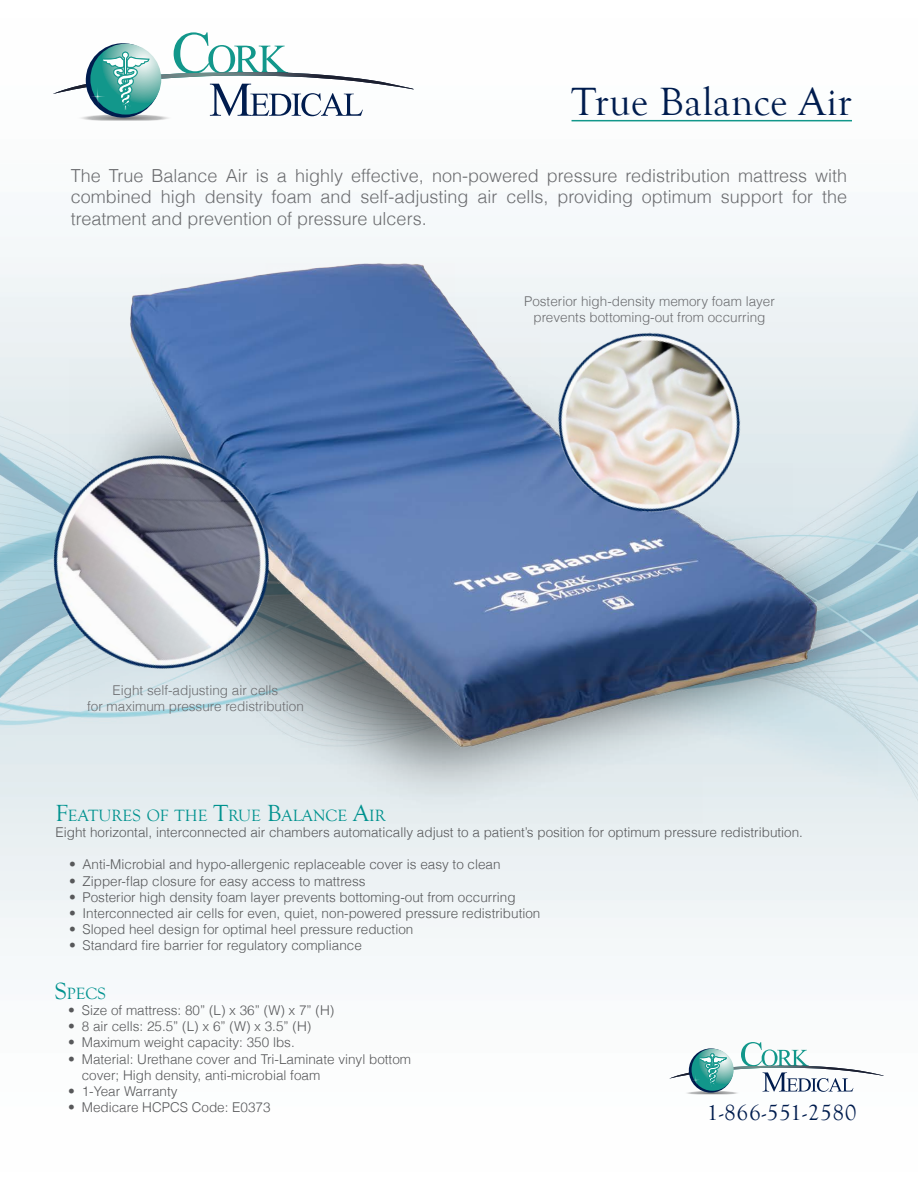
<style>
.page{position:relative;width:918px;height:1188px;background:#fff}
.page>*{position:absolute;margin:0;border:0;box-sizing:border-box;transform-origin:0 0}
.Product_Name{font:40.5px "Goudy Old Style T";letter-spacing:.015em;color:#001c4e}
.t1{font:22.5px "Goudy Old Style T";letter-spacing:.05em;color:#001c4e}
.t2{font:300 18px/21.6px "Helvetica";color:#6c6d70;text-align:justify}
.t3{font:16.8px "Goudy Old Style T";color:#00928f}
.t4{font:300 13.5px/16.2px "Helvetica";color:#57585a}
.t5{font:300 13.5px/16.2px "Helvetica";color:#6c6d70;text-align:center}
.s1{font-size:24px}
</style>
<div class="page">
<img style="left:0;top:119px;width:918px;height:976px">
<img style="left:59px;top:244px;width:832px;height:624px">
<hr style="left:572px;top:120px;width:280px;height:1px;background:#12978b">
<img style="left:529px;top:304px;width:241px;height:237px">
<img style="left:15px;top:415px;width:313px;height:304px">
<svg style="left:669px;top:1042px;width:215px;height:52px"></svg>
<svg style="left:53px;top:32px;width:361px;height:89px"></svg>
<p class="Product_Name" style="left:572px;top:79px;width:282px">True Balance Air</p>
<p class="t2" style="left:71px;top:164px;width:778px">The True Balance Air is a highly effective, non-powered pressure redistribution mattress with combined high density foam and self-adjusting air cells, providing optimum support for the treatment and prevention of pressure ulcers.</p>
<p class="t5" style="left:87px;top:681px;width:218px">Eight self-adjusting air cells<br>for maximum pressure redistribution</p>
<p class="t5" style="left:524px;top:292px;width:252px">Posterior high-density memory foam layer prevents bottoming-out from occurring</p>
<p class="t3" style="left:56px;top:806px;width:332px"><span class="s1">F</span>EATURES OF THE <span class="s1">T</span>RUE <span class="s1">B</span>ALANCE <span class="s1">A</span>IR</p>
<p class="t4" style="left:56px;top:824px;width:749px">Eight horizontal, interconnected air chambers automatically adjust to a patient’s position for optimum pressure redistribution.</p>
<p class="t4" style="left:69px;top:856px;width:433px">• Anti-Microbial and hypo-allergenic replaceable cover is easy to clean</p>
<p class="t4" style="left:69px;top:872px;width:298px">• Zipper-flap closure for easy access to mattress</p>
<p class="t4" style="left:69px;top:888px;width:448px">• Posterior high density foam layer prevents bottoming-out from occurring</p>
<p class="t4" style="left:69px;top:905px;width:473px">• Interconnected air cells for even, quiet, non-powered pressure redistribution</p>
<p class="t4" style="left:69px;top:921px;width:346px">• Sloped heel design for optimal heel pressure reduction</p>
<p class="t4" style="left:69px;top:937px;width:294px">• Standard fire barrier for regulatory compliance</p>
<p class="t3" style="left:55px;top:984px;width:53px"><span class="s1">S</span>PECS</p>
<p class="t4" style="left:68px;top:1002px;width:268px">• Size of mattress: 80” (L) x 36” (W) x 7” (H)</p>
<p class="t4" style="left:68px;top:1018px;width:245px">• 8 air cells: 25.5” (L) x 6” (W) x 3.5” (H)</p>
<p class="t4" style="left:68px;top:1034px;width:228px">• Maximum weight capacity: 350 lbs.</p>
<p class="t4" style="left:82px;top:1050px;width:331px;text-indent:-14px">• Material: Urethane cover and Tri-Laminate vinyl bottom cover; High density, anti-microbial foam</p>
<p class="t4" style="left:68px;top:1083px;width:111px">• 1-Year Warranty</p>
<p class="t4" style="left:68px;top:1099px;width:204px">• Medicare HCPCS Code: E0373</p>
<h2 class="t1" style="left:707px;top:1100px;width:151px">1-866-551-2580</h2>
</div>
